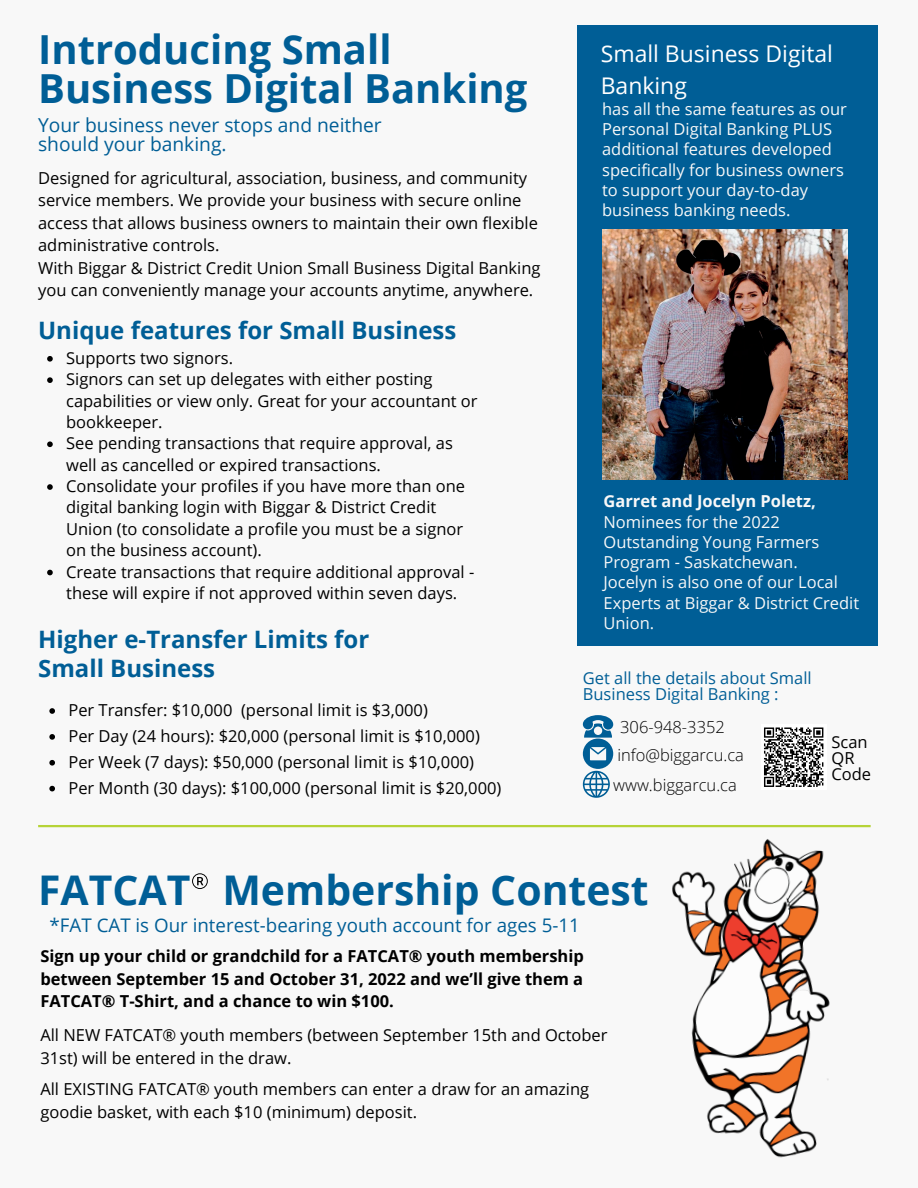
<style>
.page{position:relative;width:918px;height:1188px;background:#f8f8f8}
.page>*{position:absolute;margin:0;border:0;box-sizing:border-box;transform-origin:0 0}
.t1{font:700 40.95px "Open Sans";color:#005e96}
.t2{font:700 40.05px/39.3px "Open Sans";color:#005e96}
.t3{font:700 24px/29.2px "Open Sans";color:#005e96}
.t4{font:22.95px/31.5px "Open Sans";color:#fff}
.t5{font:19.2px/19.2px "Open Sans";color:#005e96}
.t6{font:18.75px "Open Sans";color:#005e96}
.t7{font:16.5px/21.3px "Open Sans";color:#000}
.t8{font:16.5px/20.2px "Open Sans";color:#f8f8f8}
.t9{font:700 16.5px/22.5px "Open Sans";color:#000;text-align:justify}
.t10{font:16.5px/15.8px "Open Sans";color:#005e96}
.t11{font:300 16.5px/27.6px "Open Sans";color:#000}
.t12{font:700 16.5px "Open Sans";color:#f8f8f8}
</style>
<div class="page">
<div style="left:577px;top:25px;width:300px;height:621px;background:#005e96"></div>
<hr style="left:38px;top:825px;width:833px;height:2px;background:#b6d337">
<img style="left:602px;top:230px;width:245px;height:250px">
<svg style="left:192px;top:873px;width:16px;height:16px"></svg>
<svg style="left:583px;top:715px;width:30px;height:83px"></svg>
<img style="left:609px;top:827px;width:262px;height:331px">
<div style="left:761px;top:725px;width:65px;height:65px;background:#fff"></div>
<svg style="left:764px;top:727px;width:60px;height:60px"></svg>
<svg style="left:47px;top:356px;width:6px;height:6px"></svg>
<svg style="left:47px;top:377px;width:6px;height:6px"></svg>
<svg style="left:47px;top:441px;width:6px;height:6px"></svg>
<svg style="left:47px;top:484px;width:6px;height:6px"></svg>
<svg style="left:47px;top:570px;width:6px;height:5px"></svg>
<svg style="left:49px;top:708px;width:6px;height:6px"></svg>
<svg style="left:49px;top:734px;width:6px;height:6px"></svg>
<svg style="left:49px;top:760px;width:6px;height:6px"></svg>
<svg style="left:49px;top:786px;width:6px;height:5px"></svg>
<h2 class="t2" style="left:38px;top:29px;width:491px">Introducing Small<br>Business Digital Banking</h2>
<p class="t5" style="left:38px;top:115px;width:345px">Your business never stops and neither should your banking.</p>
<p class="t7" style="left:38px;top:166px;width:504px;line-height:22.5px">Designed for agricultural, association, business, and community service members. We provide your business with secure online access that allows business owners to maintain their own flexible administrative controls.<br>With Biggar &amp; District Credit Union Small Business Digital Banking you can conveniently manage your accounts anytime, anywhere.</p>
<h3 class="t3" style="left:38px;top:315px;width:420px">Unique features for Small Business</h3>
<p class="t7" style="left:66px;top:347px;width:413px">Supports two signors.<br>Signors can set up delegates with either posting capabilities or view only. Great for your accountant or bookkeeper.<br>See pending transactions that require approval, as well as cancelled or expired transactions.<br>Consolidate your profiles if you have more than one digital banking login with Biggar &amp; District Credit Union (to consolidate a profile you must be a signor on the business account).<br>Create transactions that require additional approval - these will expire if not approved within seven days.</p>
<h3 class="t3" style="left:38px;top:624px;width:333px">Higher e-Transfer Limits for<br>Small Business</h3>
<p class="t7" style="left:68px;top:697px;width:434px;line-height:25.8px">Per Transfer: $10,000 (personal limit is $3,000)<br>Per Day (24 hours): $20,000 (personal limit is $10,000)<br>Per Week (7 days): $50,000 (personal limit is $10,000)<br>Per Month (30 days): $100,000 (personal limit is $20,000)</p>
<h3 class="t4" style="left:601px;top:38px;width:234px">Small Business Digital<br>Banking</h3>
<p class="t8" style="left:602px;top:98px;width:246px">has all the same features as our<br>Personal Digital Banking PLUS additional features developed specifically for business owners to support your day-to-day business banking needs.</p>
<p class="t12" style="left:604px;top:490px;width:214px">Garret and Jocelyn Poletz,</p>
<p class="t8" style="left:604px;top:511px;width:257px">Nominees for the 2022<br>Outstanding Young Farmers<br>Program - Saskatchewan.<br>Jocelyn is also one of our Local<br>Experts at Biggar &amp; District Credit<br>Union.</p>
<p class="t10" style="left:583px;top:670px;width:230px">Get all the details about Small<br>Business Digital Banking :</p>
<p class="t11" style="left:617px;top:713px;width:128px">306-948-3352 info@biggarcu.ca</p>
<p class="t11" style="left:613px;top:771px;width:125px">www.biggarcu.ca</p>
<p class="t7" style="left:832px;top:734px;width:41px;line-height:15.8px">Scan<br>QR<br>Code</p>
<h1 class="t1" style="left:38px;top:861px;width:612px">FATCAT Membership Contest</h1>
<p class="t6" style="left:50px;top:912px;width:532px">*FAT CAT is Our interest-bearing youth account for ages 5-11</p>
<p class="t9" style="left:40px;top:944px;width:545px">Sign up your child or grandchild for a FATCAT® youth membership between September 15 and October 31, 2022 and we’ll give them a FATCAT® T-Shirt, and a chance to win $100.</p>
<p class="t7" style="left:40px;top:1023px;width:569px;line-height:22.5px">All NEW FATCAT® youth members (between September 15th and October<br>31st) will be entered in the draw.</p>
<p class="t7" style="left:40px;top:1077px;width:550px;line-height:22.5px">All EXISTING FATCAT® youth members can enter a draw for an amazing goodie basket, with each $10 (minimum) deposit.</p>
</div>
